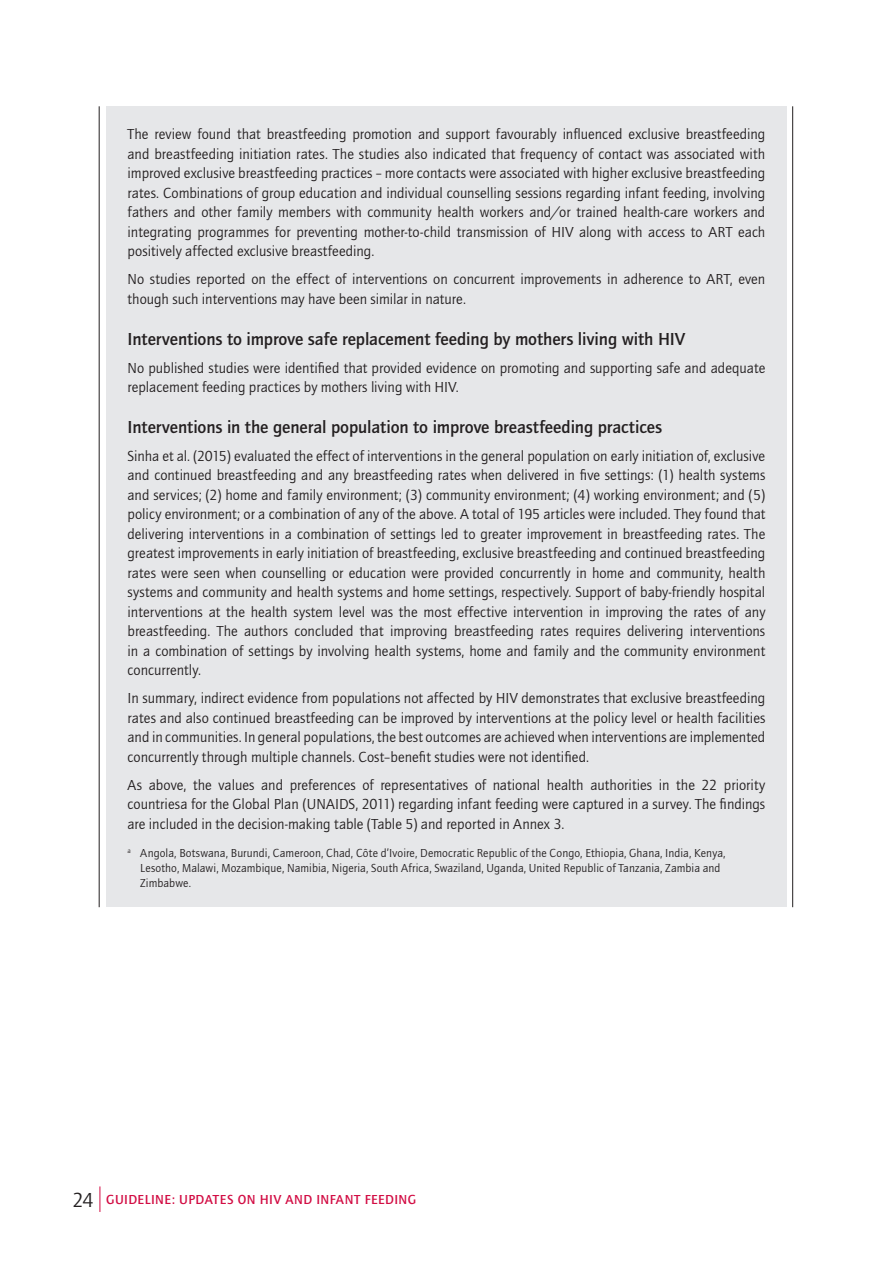
<style>
.page{position:relative;width:893px;height:1263px;background:#fff}
.page>*{position:absolute;margin:0;border:0;box-sizing:border-box;transform-origin:0 0}
.t1{font:700 18px "Quay Itc T";letter-spacing:-.005em;color:#231f20}
.t2{font:15px/19.5px "Quay Itc T";color:#231f20;text-align:justify}
.t3{font:700 13.5px "Quay Itc T";letter-spacing:.03em;color:#d20d44}
.t4{font:12px/15px "Quay Itc T";letter-spacing:.01em;color:#231f20}
.s1{font-weight:400;font-size:21px;color:#231f20}
</style>
<div class="page">
<svg style="left:100px;top:1186px;width:1px;height:26px"></svg>
<div style="left:106px;top:106px;width:681px;height:801px;background:#e6e7e9"></div>
<hr style="left:99px;top:106px;width:1px;height:801px;background:#231f20">
<hr style="left:792px;top:106px;width:1px;height:801px;background:#231f20">
<p class="t2" style="left:128px;top:124px;width:639px">The review found that breastfeeding promotion and support favourably influenced exclusive breastfeeding and breastfeeding initiation rates. The studies also indicated that frequency of contact was associated with improved exclusive breastfeeding practices – more contacts were associated with higher exclusive breastfeeding rates. Combinations of group education and individual counselling sessions regarding infant feeding, involving fathers and other family members with community health workers and/or trained health-care workers and integrating programmes for preventing mother-to-child transmission of HIV along with access to ART each positively affected exclusive breastfeeding.</p>
<p class="t2" style="left:128px;top:269px;width:639px">No studies reported on the effect of interventions on concurrent improvements in adherence to ART, even though such interventions may have been similar in nature.</p>
<p class="t1" style="left:128px;top:328px;width:559px">Interventions to improve safe replacement feeding by mothers living with HIV</p>
<p class="t2" style="left:128px;top:358px;width:639px">No published studies were identified that provided evidence on promoting and supporting safe and adequate replacement feeding practices by mothers living with HIV.</p>
<p class="t1" style="left:128px;top:416px;width:536px">Interventions in the general population to improve breastfeeding practices</p>
<p class="t2" style="left:128px;top:446px;width:639px">Sinha et al. (2015) evaluated the effect of interventions in the general population on early initiation of, exclusive and continued breastfeeding and any breastfeeding rates when delivered in five settings: (1) health systems and services; (2) home and family environment; (3) community environment; (4) working environment; and (5) policy environment; or a combination of any of the above. A total of 195 articles were included. They found that delivering interventions in a combination of settings led to greater improvement in breastfeeding rates. The greatest improvements in early initiation of breastfeeding, exclusive breastfeeding and continued breastfeeding rates were seen when counselling or education were provided concurrently in home and community, health systems and community and health systems and home settings, respectively. Support of baby-friendly hospital interventions at the health system level was the most effective intervention in improving the rates of any breastfeeding. The authors concluded that improving breastfeeding rates requires delivering interventions in a combination of settings by involving health systems, home and family and the community environment concurrently.</p>
<p class="t2" style="left:128px;top:688px;width:639px">In summary, indirect evidence from populations not affected by HIV demonstrates that exclusive breastfeeding rates and also continued breastfeeding can be improved by interventions at the policy level or health facilities and in communities. In general populations, the best outcomes are achieved when interventions are implemented concurrently through multiple channels. Cost–benefit studies were not identified.</p>
<p class="t2" style="left:128px;top:775px;width:639px">As above, the values and preferences of representatives of national health authorities in the 22 priority countriesa for the Global Plan (UNAIDS, 2011) regarding infant feeding were captured in a survey. The findings are included in the decision-making table (Table 5) and reported in Annex 3.</p>
<p class="t4" style="left:140px;top:845px;width:587px;text-indent:-13px"><sup>a</sup> Angola, Botswana, Burundi, Cameroon, Chad, Côte d’Ivoire, Democratic Republic of the Congo, Ethiopia, Ghana, India, Kenya,<br>Lesotho, Malawi, Mozambique, Namibia, Nigeria, South Africa, Swaziland, Uganda, United Republic of Tanzania, Zambia and<br>Zimbabwe.</p>
<p class="t3" style="left:72px;top:1191px;width:345px"><span class="s1">24</span> GUIDELINE: UPDATES ON HIV AND INFANT FEEDING</p>
</div>
